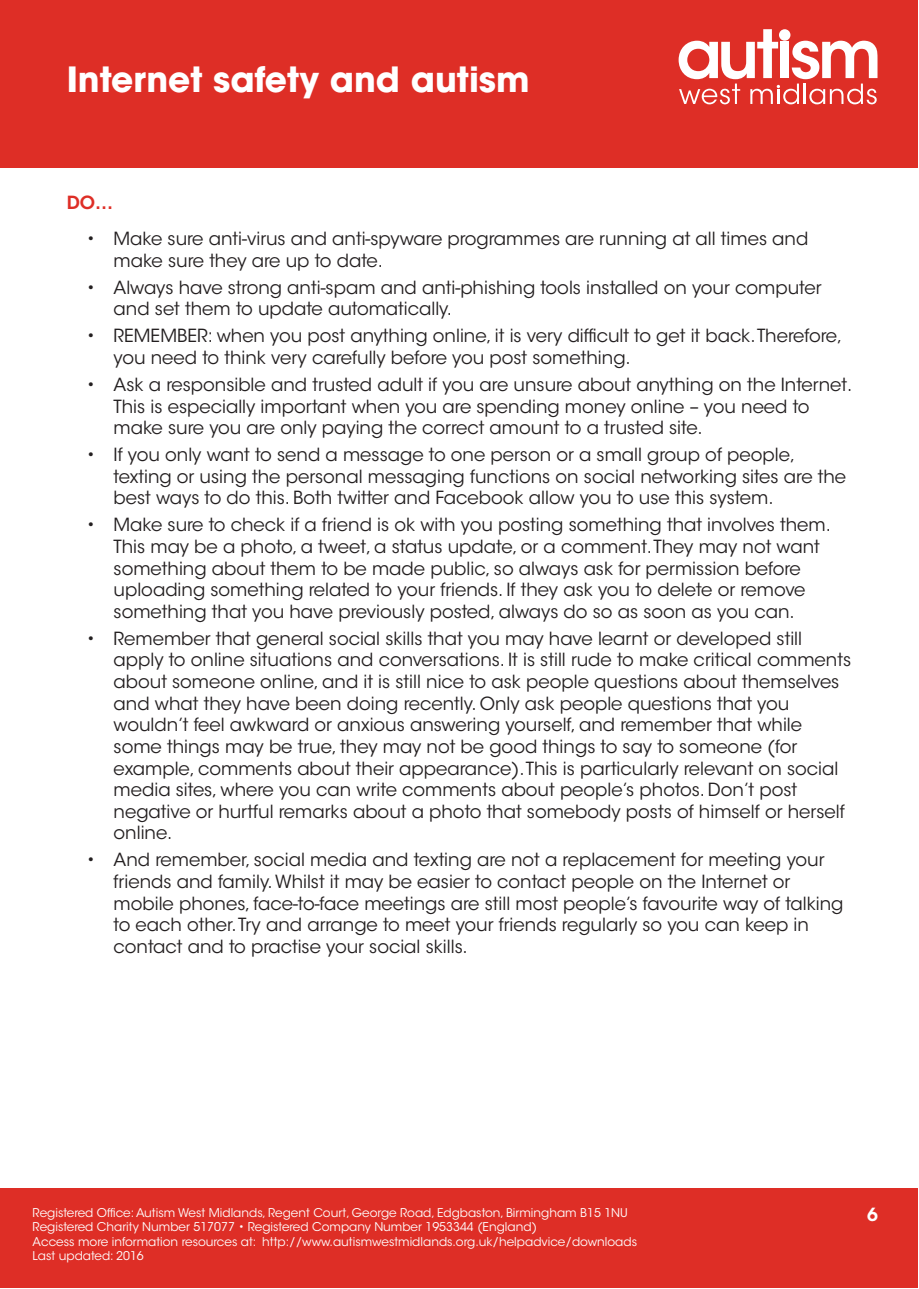
<style>
.page{position:relative;width:919px;height:1289px;background:#fff}
.page>*{position:absolute;margin:0;border:0;box-sizing:border-box;transform-origin:0 0}
.t1{font:700 34.5px "ITC Avant Garde Std";color:#fff}
.t2{font:18px/21.6px "ITC Avant Garde Std";color:#231f20}
.t3{font:600 18px "ITC Avant Garde Std";color:#de2e26}
.t4{font:600 18px "ITC Avant Garde Std";color:#fff}
.t5{font:12px/14.4px "ITC Avant Garde Std";color:#fff}
</style>
<div class="page">
<div style="left:1px;top:1px;width:917px;height:167px;background:#de2e26"></div>
<svg style="left:678px;top:29px;width:199px;height:75px"></svg>
<div style="left:1px;top:1188px;width:917px;height:100px;background:#de2e26"></div>
<h1 class="t1" style="left:67px;top:57px;width:464px">Internet safety and autism</h1>
<p class="t3" style="left:67px;top:191px;width:48px">DO…</p>
<p class="t2" style="left:114px;top:228px;width:696px;text-indent:-27px">• Make sure anti-virus and anti-spyware programmes are running at all times and make sure they are up to date.</p>
<p class="t2" style="left:114px;top:276px;width:709px;text-indent:-27px">• Always have strong anti-spam and anti-phishing tools installed on your computer and set them to update automatically.</p>
<p class="t2" style="left:114px;top:325px;width:730px;text-indent:-27px">• REMEMBER: when you post anything online, it is very difficult to get it back. Therefore, you need to think very carefully before you post something.</p>
<p class="t2" style="left:114px;top:374px;width:740px;text-indent:-27px">• Ask a responsible and trusted adult if you are unsure about anything on the Internet.<br>This is especially important when you are spending money online – you need to make sure you are only paying the correct amount to a trusted site.</p>
<p class="t2" style="left:114px;top:444px;width:734px;text-indent:-27px">• If you only want to send a message to one person or a small group of people, texting or using the personal messaging functions on social networking sites are the best ways to do this. Both twitter and Facebook allow you to use this system.</p>
<p class="t2" style="left:114px;top:514px;width:719px;text-indent:-27px">• Make sure to check if a friend is ok with you posting something that involves them.<br>This may be a photo, a tweet, a status update, or a comment. They may not want something about them to be made public, so always ask for permission before uploading something related to your friends. If they ask you to delete or remove something that you have previously posted, always do so as soon as you can.</p>
<p class="t2" style="left:114px;top:627px;width:739px;text-indent:-27px">• Remember that general social skills that you may have learnt or developed still apply to online situations and conversations. It is still rude to make critical comments about someone online, and it is still nice to ask people questions about themselves and what they have been doing recently. Only ask people questions that you wouldn’t feel awkward or anxious answering yourself, and remember that while some things may be true, they may not be good things to say to someone (for example, comments about their appearance). This is particularly relevant on social media sites, where you can write comments about people’s photos. Don’t post negative or hurtful remarks about a photo that somebody posts of himself or herself online.</p>
<p class="t2" style="left:114px;top:849px;width:731px;text-indent:-27px">• And remember, social media and texting are not a replacement for meeting your friends and family. Whilst it may be easier to contact people on the Internet or mobile phones, face-to-face meetings are still most people’s favourite way of talking to each other. Try and arrange to meet your friends regularly so you can keep in contact and to practise your social skills.</p>
<p class="t5" style="left:33px;top:1205px;width:606px">Registered Office: Autism West Midlands, Regent Court, George Road, Edgbaston, Birmingham B15 1NU Registered Charity Number 517077 • Registered Company Number 1953344 (England)<br>Access more information resources at: http://www.autismwestmidlands.org.uk/helpadvice/downloads Last updated: 2016</p>
<p class="t4" style="left:867px;top:1203px;width:12px">6</p>
</div>
